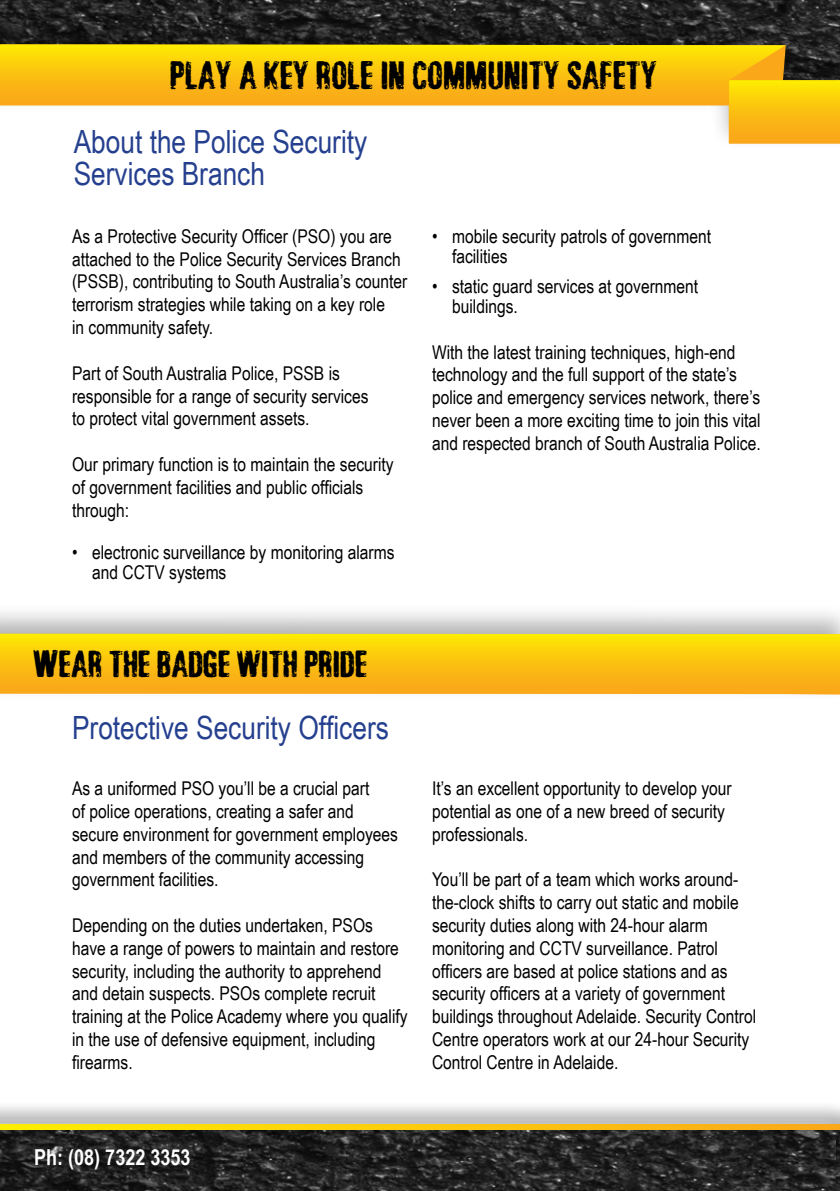
<style>
.page{position:relative;width:840px;height:1191px;background:#fff}
.page>*{position:absolute;margin:0;border:0;box-sizing:border-box;transform-origin:0 0}
.t1{font:38px "Jonze Jonzing";color:#000}
.t2{font:36px "Jonze Jonzing";color:#000}
.t3{font:32px/32px "Arial Narrow";color:#25408f}
.t4{font:700 22px "Arial Narrow";color:#fff}
.t5{font:19px/22.8px "Arial Narrow";color:#000}
</style>
<div class="page">
<img style="left:0;top:0;width:839px;height:14px">
<div style="left:0;top:14px;width:839px;height:137px;background:#000;opacity:.3"></div>
<svg style="left:0;top:44px;width:839px;height:100px"></svg>
<svg style="left:0;top:44px;width:785px;height:60px;background:#f8c20f"></svg>
<svg style="left:728px;top:80px;width:111px;height:64px;background:#fbc311"></svg>
<div style="left:0;top:1099px;width:839px;height:43px;background:#000;opacity:.5"></div>
<svg style="left:0;top:1124px;width:839px;height:5px;background:#fbcb0c"></svg>
<img style="left:0;top:1130px;width:839px;height:61px">
<img style="left:836px;top:1136px;width:3px;height:55px">
<div style="left:0;top:603px;width:839px;height:99px;background:#000;opacity:.3"></div>
<svg style="left:0;top:634px;width:839px;height:59px;background:#fbc40f"></svg>
<h1 class="t1" style="left:170px;top:56px;width:488px">PLAY A KEY ROLE IN COMMUNITY SAFETY</h1>
<h3 class="t3" style="left:74px;top:124px;width:295px">About the Police Security<br>Services Branch</h3>
<p class="t5" style="left:72px;top:224px;width:336px">As a Protective Security Officer (PSO) you are attached to the Police Security Services Branch (PSSB), contributing to South Australia’s counter terrorism strategies while taking on a key role<br>in community safety.</p>
<p class="t5" style="left:72px;top:361px;width:298px">Part of South Australia Police, PSSB is responsible for a range of security services to protect vital government assets.</p>
<p class="t5" style="left:72px;top:452px;width:323px">Our primary function is to maintain the security of government facilities and public officials through:</p>
<p class="t5" style="left:92px;top:542px;width:304px;line-height:20px;text-indent:-20px">• electronic surveillance by monitoring alarms and CCTV systems</p>
<p class="t5" style="left:452px;top:225px;width:260px;line-height:20px;text-indent:-20px">• mobile security patrols of government facilities</p>
<p class="t5" style="left:452px;top:275px;width:247px;line-height:20px;text-indent:-20px">• static guard services at government buildings.</p>
<p class="t5" style="left:432px;top:340px;width:330px">With the latest training techniques, high-end technology and the full support of the state’s police and emergency services network, there’s never been a more exciting time to join this vital and respected branch of South Australia Police.</p>
<h2 class="t2" style="left:33px;top:645px;width:336px">WEAR THE BADGE WITH PRIDE</h2>
<h3 class="t3" style="left:72px;top:711px;width:318px">Protective Security Officers</h3>
<p class="t5" style="left:72px;top:776px;width:327px">As a uniformed PSO you’ll be a crucial part<br>of police operations, creating a safer and secure environment for government employees and members of the community accessing government facilities.</p>
<p class="t5" style="left:72px;top:913px;width:337px">Depending on the duties undertaken, PSOs have a range of powers to maintain and restore security, including the authority to apprehend and detain suspects. PSOs complete recruit training at the Police Academy where you qualify in the use of defensive equipment, including firearms.</p>
<p class="t5" style="left:432px;top:776px;width:301px">It’s an excellent opportunity to develop your potential as one of a new breed of security professionals.</p>
<p class="t5" style="left:432px;top:867px;width:325px">You’ll be part of a team which works around&shy;the-clock shifts to carry out static and mobile security duties along with 24-hour alarm monitoring and CCTV surveillance. Patrol officers are based at police stations and as security officers at a variety of government buildings throughout Adelaide. Security Control Centre operators work at our 24-hour Security Control Centre in Adelaide.</p>
<p class="t4" style="left:34px;top:1140px;width:158px">Ph: (08) 7322 3353</p>
</div>
